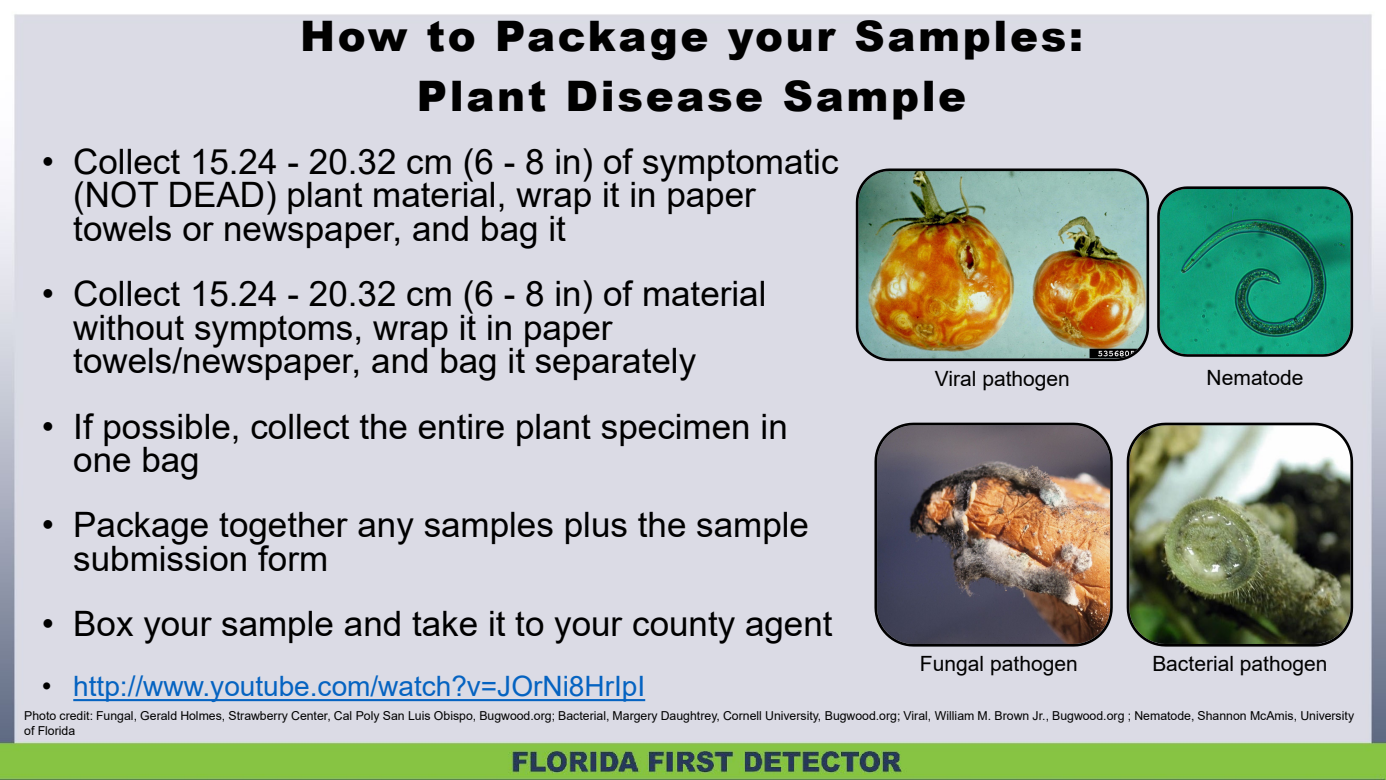
<style>
.page{position:relative;width:1386px;height:780px;background:#fff}
.page>*{position:absolute;margin:0;border:0;box-sizing:border-box;transform-origin:0 0}
.t1{font:900 42px "Arial";letter-spacing:.065em;color:#000}
.t2{font:35px/33.6px "Arial";color:#000}
.t3{font:28px "Arial";color:#0563c1}
.t4{font:21px "Arial";color:#000}
.t5{font:12.25px/14.7px "Arial";color:#000}
.s1{color:#000}
</style>
<div class="page">
<img style="left:0;top:14px;width:1385px;height:765px">
<svg style="left:73px;top:698px;width:572px;height:2px"></svg>
<img style="left:873px;top:421px;width:240px;height:226px">
<img style="left:1125px;top:421px;width:229px;height:226px">
<img style="left:854px;top:167px;width:296px;height:195px">
<svg style="left:1155px;top:185px;width:199px;height:173px"></svg>
<p class="t1" style="left:300px;top:6px;width:784px">How to Package your Samples:</p>
<p class="t1" style="left:417px;top:65px;width:551px">Plant Disease Sample</p>
<p class="t2" style="left:73px;top:144px;width:766px;text-indent:-32px">• Collect 15.24 - 20.32 cm (6 - 8 in) of symptomatic (NOT DEAD) plant material, wrap it in paper towels or newspaper, and bag it</p>
<p class="t2" style="left:73px;top:276px;width:694px;text-indent:-32px">• Collect 15.24 - 20.32 cm (6 - 8 in) of material without symptoms, wrap it in paper towels/newspaper, and bag it separately</p>
<p class="t2" style="left:73px;top:409px;width:716px;text-indent:-31px">• If possible, collect the entire plant specimen in one bag</p>
<p class="t2" style="left:73px;top:507px;width:737px;text-indent:-31px">• Package together any samples plus the sample submission form</p>
<p class="t2" style="left:42px;top:606px;width:792px">• Box your sample and take it to your county agent</p>
<p class="t3" style="left:42px;top:666px;width:605px"><span class="s1">•</span> http://www.youtube.com/watch?v=JOrNi8HrIpI</p>
<p class="t4" style="left:934px;top:364px;width:137px">Viral pathogen</p>
<p class="t4" style="left:1206px;top:363px;width:98px">Nematode</p>
<p class="t4" style="left:919px;top:648px;width:159px">Fungal pathogen</p>
<p class="t4" style="left:1152px;top:648px;width:177px">Bacterial pathogen</p>
<p class="t5" style="left:24px;top:708px;width:1331px">Photo credit: Fungal, Gerald Holmes, Strawberry Center, Cal Poly San Luis Obispo, Bugwood.org; Bacterial, Margery Daughtrey, Cornell University, Bugwood.org; Viral, William M. Brown Jr., Bugwood.org ; Nematode, Shannon McAmis, University of Florida</p>
</div>
